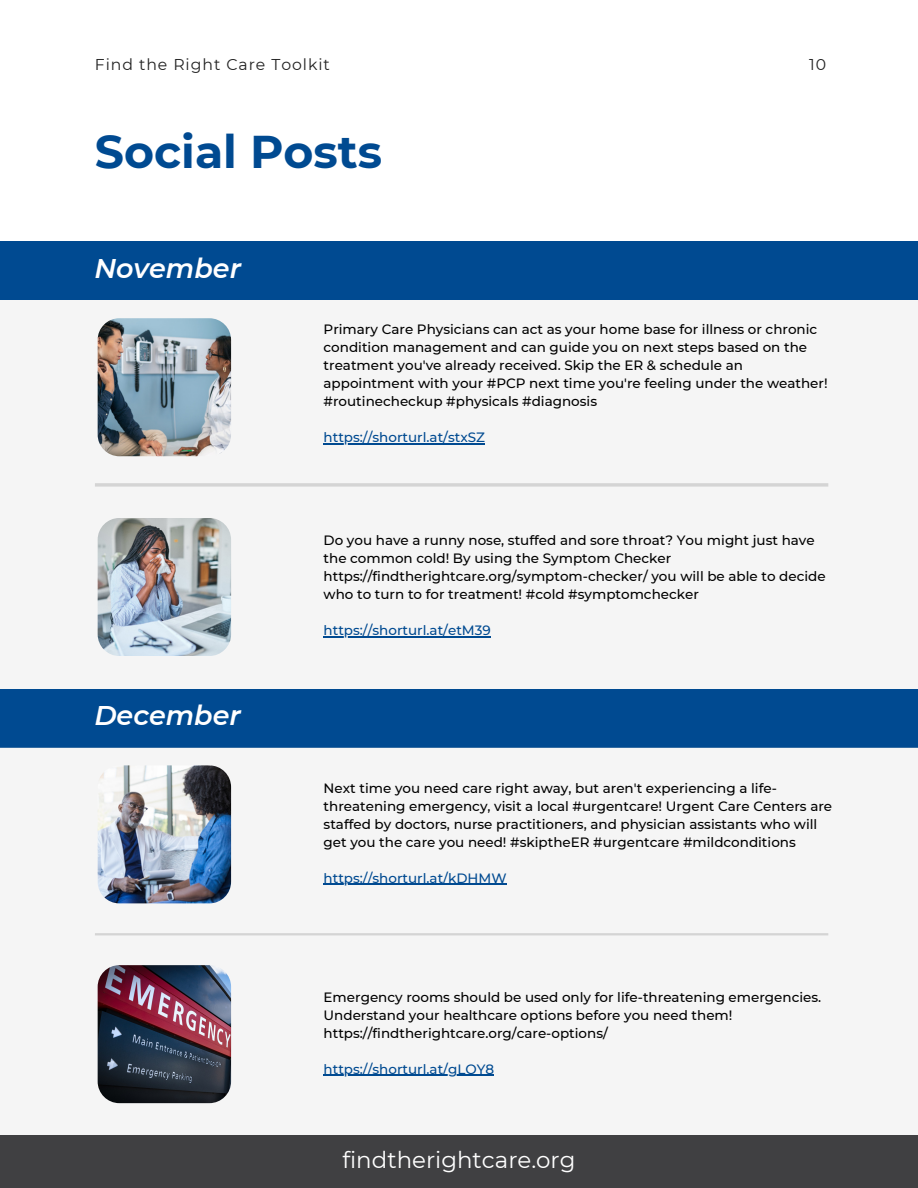
<style>
.page{position:relative;width:918px;height:1188px;background:#fff}
.page>*{position:absolute;margin:0;border:0;box-sizing:border-box;transform-origin:0 0}
.t1{font:700 45.75px "Montserrat";color:#004a91}
.t2{font:italic 600 27px "Montserrat";color:#fff}
.t3{font:22.95px "Montserrat";color:#fff}
.t4{font:15.6px "Montserrat";letter-spacing:.06em;color:#222}
.t5{font:500 13.5px/18px "Montserrat";color:#000}
.t6{font:500 13.5px "Montserrat";color:#004a91}
</style>
<div class="page">
<div style="left:0;top:1135px;width:918px;height:53px;background:#404042"></div>
<div style="left:0;top:241px;width:918px;height:59px;background:#004a91"></div>
<div style="left:0;top:689px;width:918px;height:58px;background:#004a91"></div>
<div style="left:0;top:300px;width:918px;height:389px;background:#f5f5f5"></div>
<div style="left:0;top:747px;width:918px;height:388px;background:#f5f5f5"></div>
<img style="left:97px;top:318px;width:135px;height:139px">
<img style="left:97px;top:765px;width:135px;height:139px">
<img style="left:97px;top:518px;width:135px;height:138px">
<img style="left:97px;top:965px;width:135px;height:139px">
<hr style="left:95px;top:933px;width:733px;height:2px;background:#d4d4d4">
<hr style="left:95px;top:483px;width:733px;height:4px;background:#d4d4d4">
<hr style="left:324px;top:443px;width:161px;height:1px;background:#004a91">
<hr style="left:324px;top:884px;width:183px;height:1px;background:#004a91">
<hr style="left:324px;top:637px;width:167px;height:1px;background:#004a91">
<hr style="left:324px;top:1075px;width:170px;height:1px;background:#004a91">
<p class="t4" style="left:95px;top:55px;width:236px">Find the Right Care Toolkit</p>
<p class="t4" style="left:809px;top:55px;width:18px">10</p>
<h1 class="t1" style="left:95px;top:124px;width:289px">Social Posts</h1>
<h2 class="t2" style="left:94px;top:252px;width:148px">November</h2>
<h2 class="t2" style="left:94px;top:699px;width:148px">December</h2>
<p class="t5" style="left:324px;top:320px;width:506px">Primary Care Physicians can act as your home base for illness or chronic condition management and can guide you on next steps based on the treatment you've already received. Skip the ER &amp; schedule an appointment with your #PCP next time you're feeling under the weather! #routinecheckup #physicals #diagnosis</p>
<p class="t6" style="left:324px;top:429px;width:163px">https://shorturl.at/stxSZ</p>
<p class="t5" style="left:324px;top:532px;width:504px">Do you have a runny nose, stuffed and sore throat? You might just have the common cold! By using the Symptom Checker https://findtherightcare.org/symptom-checker/ you will be able to decide who to turn to for treatment! #cold #symptomchecker</p>
<p class="t6" style="left:324px;top:622px;width:169px">https://shorturl.at/etM39</p>
<p class="t5" style="left:324px;top:779px;width:510px">Next time you need care right away, but aren't experiencing a life&shy;threatening emergency, visit a local #urgentcare! Urgent Care Centers are staffed by doctors, nurse practitioners, and physician assistants who will get you the care you need! #skiptheER #urgentcare #mildconditions</p>
<p class="t6" style="left:324px;top:870px;width:185px">https://shorturl.at/kDHMW</p>
<p class="t5" style="left:324px;top:988px;width:499px">Emergency rooms should be used only for life-threatening emergencies.<br>Understand your healthcare options before you need them! https://findtherightcare.org/care-options/</p>
<p class="t6" style="left:324px;top:1060px;width:172px">https://shorturl.at/gLOY8</p>
<h3 class="t3" style="left:342px;top:1146px;width:235px">findtherightcare.org</h3>
</div>
